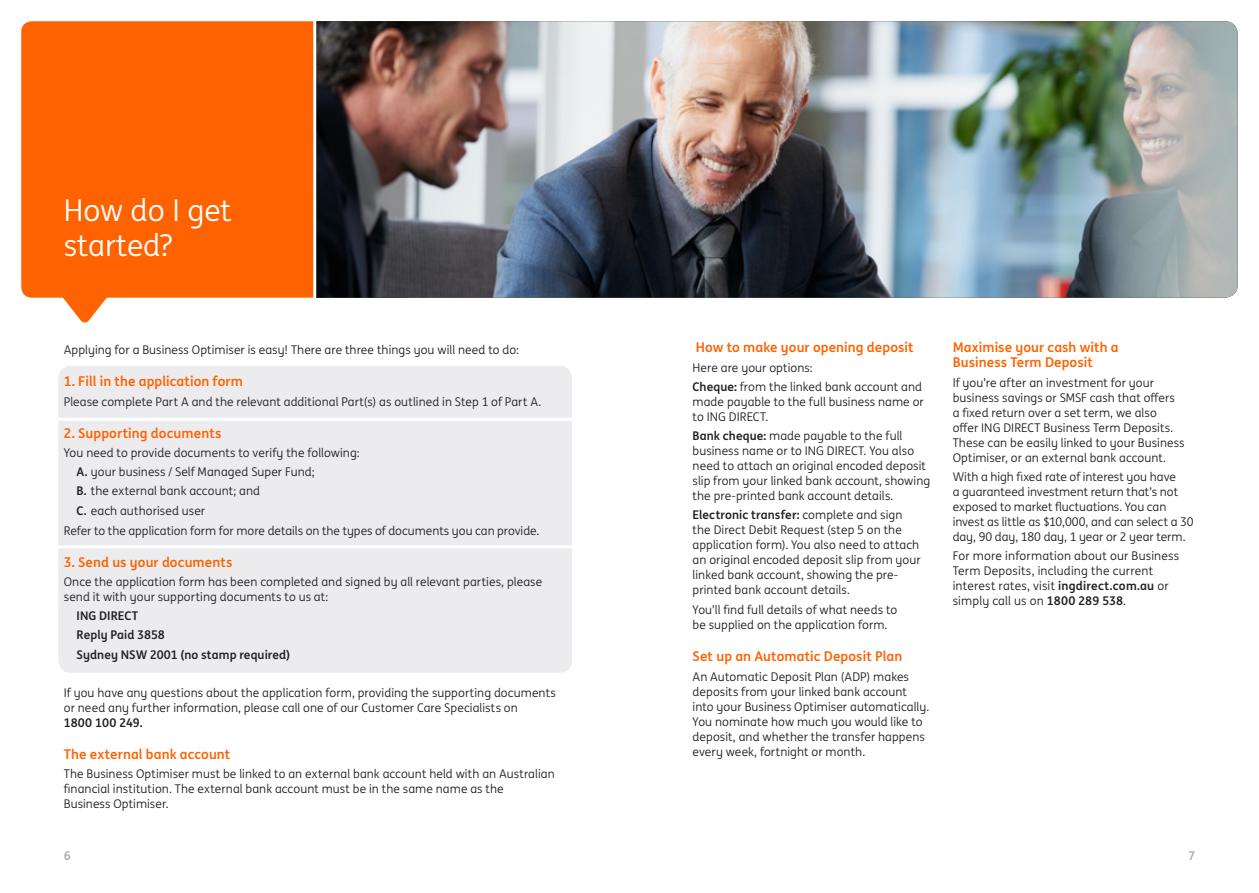
<style>
.page{position:relative;width:1259px;height:893px;background:#fff}
.page>*{position:absolute;margin:0;border:0;box-sizing:border-box;transform-origin:0 0}
.t1{font:30px/34.5px "ING Me";color:#fff}
.t2{font:700 13.5px/15px "ING Me";letter-spacing:.005em;color:#ff6200}
.t3{font:12px/15px "ING Me";letter-spacing:.005em;color:#231f20}
.t4{font:700 12px/19.2px "ING Me";letter-spacing:.005em;color:#231f20}
.t5{font:700 12px "ING Me";color:#a8a9ad}
.s1{font-weight:700}
</style>
<div class="page">
<div style="left:58px;top:366px;width:514px;height:307px;background:#ececee;border-radius:13px"></div>
<div style="left:21px;top:21px;width:292px;height:277px;background:#ff6200"></div>
<svg style="left:61px;top:269px;width:48px;height:54px"></svg>
<img style="left:316px;top:21px;width:921px;height:277px">
<hr style="left:53px;top:418px;width:526px;height:3px;background:#fff">
<hr style="left:53px;top:545px;width:526px;height:3px;background:#fff">
<h1 class="t1" style="left:64px;top:192px;width:169px">How do I get started?</h1>
<p class="t3" style="left:64px;top:341px;width:457px">Applying for a Business Optimiser is easy! There are three things you will need to do:</p>
<p class="t2" style="left:64px;top:372px;width:181px">1. Fill in the application form</p>
<p class="t3" style="left:64px;top:393px;width:479px">Please complete Part A and the relevant additional Part(s) as outlined in Step 1 of Part A.</p>
<p class="t2" style="left:64px;top:424px;width:159px">2. Supporting documents</p>
<p class="t3" style="left:64px;top:445px;width:297px">You need to provide documents to verify the following:</p>
<p class="t3" style="left:77px;top:464px;width:240px"><span class="s1">A.</span> your business / Self Managed Super Fund;</p>
<p class="t3" style="left:77px;top:483px;width:185px"><span class="s1">B.</span> the external bank account; and</p>
<p class="t3" style="left:77px;top:502px;width:130px"><span class="s1">C.</span> each authorised user</p>
<p class="t3" style="left:64px;top:522px;width:477px">Refer to the application form for more details on the types of documents you can provide.</p>
<p class="t2" style="left:64px;top:553px;width:170px">3. Send us your documents</p>
<p class="t3" style="left:64px;top:574px;width:480px">Once the application form has been completed and signed by all relevant parties, please send it with your supporting documents to us at:</p>
<p class="t4" style="left:77px;top:605px;width:215px">ING DIRECT<br>Reply Paid 3858<br>Sydney NSW 2001 (no stamp required)</p>
<p class="t3" style="left:64px;top:685px;width:493px">If you have any questions about the application form, providing the supporting documents or need any further information, please call one of our Customer Care Specialists on</p>
<p class="t4" style="left:64px;top:712px;width:80px">1800 100 249.</p>
<p class="t2" style="left:64px;top:746px;width:168px">The external bank account</p>
<p class="t3" style="left:64px;top:766px;width:492px">The Business Optimiser must be linked to an external bank account held with an Australian financial institution. The external bank account must be in the same name as the<br>Business Optimiser.</p>
<p class="t2" style="left:696px;top:339px;width:219px">How to make your opening deposit</p>
<p class="t3" style="left:692px;top:357px;width:231px;line-height:19.2px">Here are your options:<br><span class="s1">Cheque:</span> from the linked bank account and</p>
<p class="t3" style="left:692px;top:394px;width:233px">made payable to the full business name or to ING DIRECT.</p>
<p class="t3" style="left:692px;top:428px;width:239px"><span class="s1">Bank cheque:</span> made payable to the full business name or to ING DIRECT. You also need to attach an original encoded deposit slip from your linked bank account, showing the pre-printed bank account details.</p>
<p class="t3" style="left:692px;top:507px;width:230px"><span class="s1">Electronic transfer:</span> complete and sign the Direct Debit Request (step 5 on the application form). You also need to attach an original encoded deposit slip from your linked bank account, showing the pre&shy;printed bank account details.</p>
<p class="t3" style="left:692px;top:601px;width:206px;line-height:15.8px">You’ll find full details of what needs to be supplied on the application form.</p>
<p class="t2" style="left:692px;top:648px;width:211px">Set up an Automatic Deposit Plan</p>
<p class="t3" style="left:692px;top:668px;width:238px">An Automatic Deposit Plan (ADP) makes deposits from your linked bank account into your Business Optimiser automatically.<br>You nominate how much you would like to deposit, and whether the transfer happens every week, fortnight or month.</p>
<p class="t2" style="left:952px;top:339px;width:167px">Maximise your cash with a<br>Business Term Deposit</p>
<p class="t3" style="left:952px;top:374px;width:233px">If you’re after an investment for your business savings or SMSF cash that offers a fixed return over a set term, we also offer ING DIRECT Business Term Deposits.<br>These can be easily linked to your Business Optimiser, or an external bank account.</p>
<p class="t3" style="left:952px;top:469px;width:242px">With a high fixed rate of interest you have<br>a guaranteed investment return that’s not exposed to market fluctuations. You can invest as little as $10,000, and can select a 30 day, 90 day, 180 day, 1 year or 2 year term.</p>
<p class="t3" style="left:952px;top:548px;width:228px">For more information about our Business Term Deposits, including the current interest rates, visit <span class="s1">ingdirect.com.au</span> or simply call us on <span class="s1">1800 289 538</span>.</p>
<p class="t5" style="left:64px;top:846px;width:8px">6</p>
<p class="t5" style="left:1188px;top:846px;width:8px">7</p>
</div>
